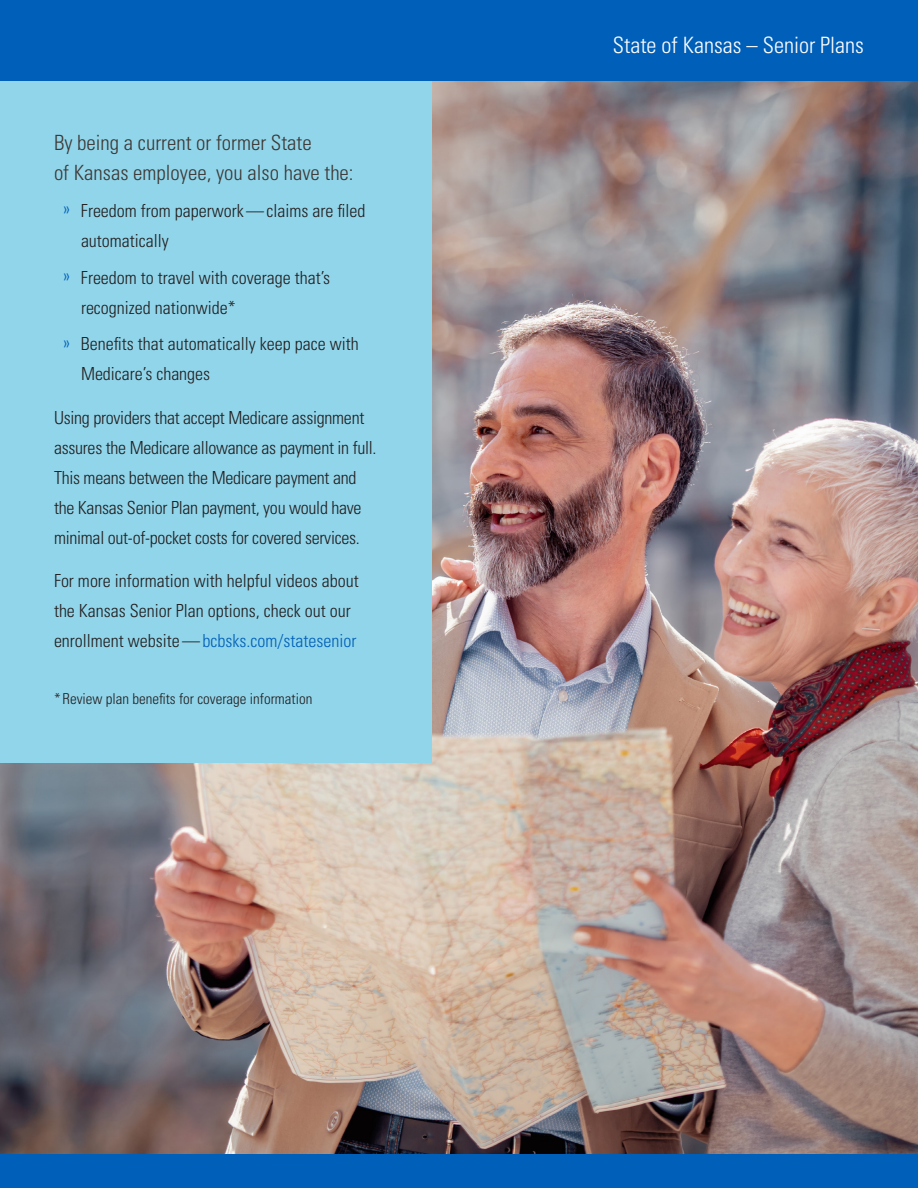
<style>
.page{position:relative;width:918px;height:1188px;background:#fff}
.page>*{position:absolute;margin:0;border:0;box-sizing:border-box;transform-origin:0 0}
.Handout_Product_Titl{font:300 condensed 22.5px "Univers LT Std";color:#fff}
.Body_Copy{font:300 condensed 21px/30px "Univers LT Std";color:#3e3835}
.Body_Copy-2{font:300 condensed 18px/30px "Univers LT Std";color:#231f20}
.Body_Copy-3{font:300 condensed 15px "Univers LT Std";color:#231f20}
.s1{color:#005fb9}
</style>
<div class="page">
<img style="left:0;top:81px;width:918px;height:1073px">
<div style="left:0;top:81px;width:432px;height:682px;background:#91d5ea"></div>
<div style="left:0;top:1154px;width:918px;height:34px;background:#005fb9"></div>
<div style="left:0;top:0;width:918px;height:81px;background:#005fb9"></div>
<p class="Body_Copy" style="left:54px;top:128px;width:301px">By being a current or former State<br>of Kansas employee, you also have the:</p>
<p class="Body_Copy-2" style="left:81px;top:196px;width:286px;text-indent:-18px"><span class="s1">»</span> Freedom from paperwork—claims are filed automatically</p>
<p class="Body_Copy-2" style="left:81px;top:262px;width:251px;text-indent:-18px"><span class="s1">»</span> Freedom to travel with coverage that’s recognized nationwide*</p>
<p class="Body_Copy-2" style="left:81px;top:329px;width:279px;text-indent:-18px"><span class="s1">»</span> Benefits that automatically keep pace with<br>Medicare’s changes</p>
<p class="Body_Copy-2" style="left:54px;top:403px;width:324px">Using providers that accept Medicare assignment assures the Medicare allowance as payment in full.<br>This means between the Medicare payment and the Kansas Senior Plan payment, you would have minimal out-of-pocket costs for covered services.</p>
<p class="Body_Copy-2" style="left:54px;top:566px;width:306px">For more information with helpful videos about the Kansas Senior Plan options, check out our enrollment website—<span class="s1">bcbsks.com/statesenior</span></p>
<p class="Body_Copy-3" style="left:54px;top:690px;width:260px">* Review plan benefits for coverage information</p>
<p class="Handout_Product_Titl" style="left:613px;top:32px;width:253px">State of Kansas – Senior Plans</p>
</div>
